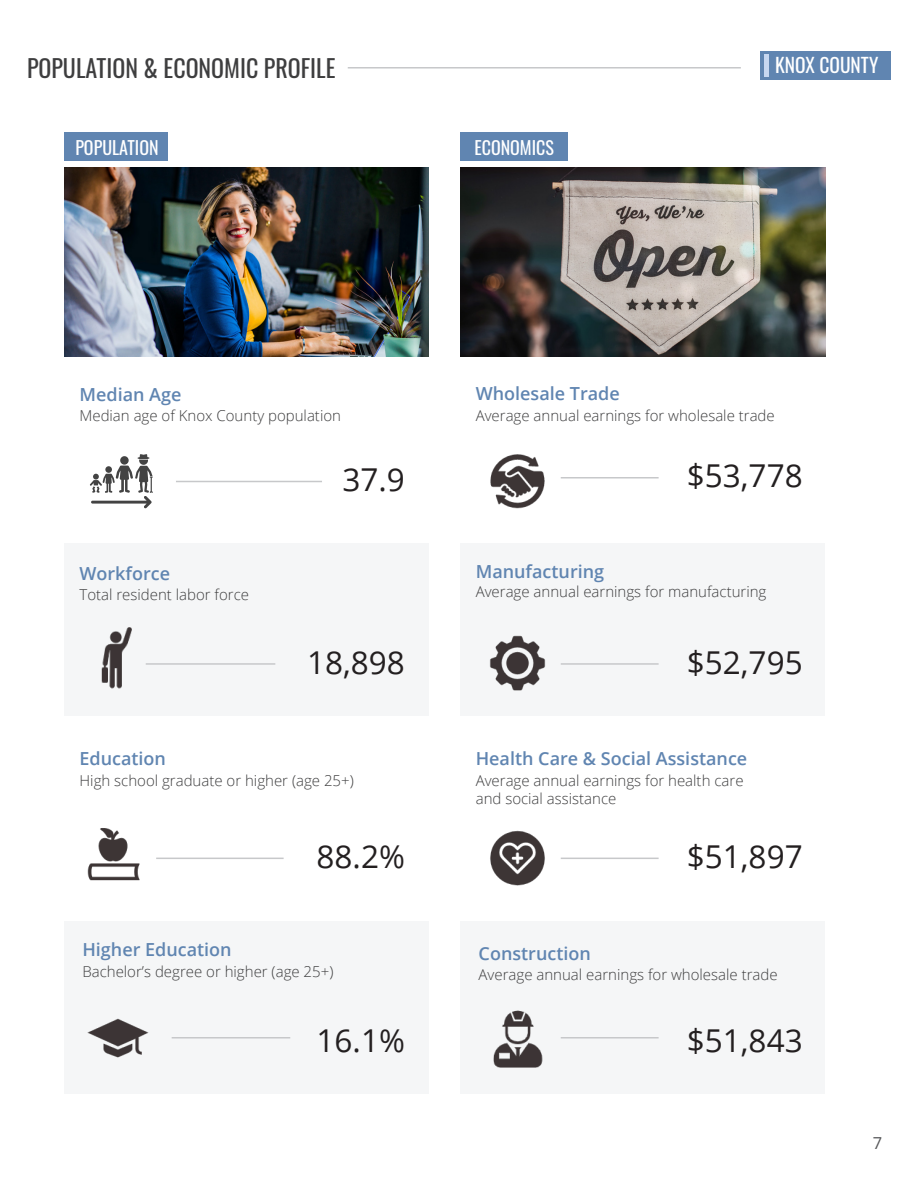
<style>
.page{position:relative;width:918px;height:1188px;background:#fff}
.page>*{position:absolute;margin:0;border:0;box-sizing:border-box;transform-origin:0 0}
.t1{font:31.5px "Open Sans";color:#231f20}
.t2{font:24px "Oswald";color:#3e3e3f}
.t3{font:19.5px "Oswald";color:#fff}
.t4{font:600 18px "Open Sans";color:#6085b1}
.t5{font:18px "Oswald";color:#fff}
.t6{font:16.5px "Open Sans";color:#57585a}
.t7{font:300 15px/18px "Open Sans";color:#3e3e3f}
</style>
<div class="page">
<div style="left:64px;top:133px;width:104px;height:28px;background:#6085b1"></div>
<div style="left:461px;top:543px;width:364px;height:173px;background:#f2f3f4"></div>
<div style="left:461px;top:921px;width:364px;height:173px;background:#f2f3f4"></div>
<div style="left:64px;top:543px;width:365px;height:173px;background:#f2f3f4"></div>
<div style="left:64px;top:921px;width:365px;height:173px;background:#f2f3f4"></div>
<div style="left:760px;top:52px;width:131px;height:28px;background:#6085b1"></div>
<div style="left:764px;top:54px;width:5px;height:23px;background:#c7d7f0"></div>
<img style="left:64px;top:167px;width:365px;height:190px">
<svg style="left:90px;top:454px;width:63px;height:54px"></svg>
<img style="left:101px;top:627px;width:31px;height:62px">
<img style="left:87px;top:828px;width:53px;height:53px">
<hr style="left:156px;top:858px;width:128px;height:1px;background:#c7c8ca">
<hr style="left:146px;top:663px;width:129px;height:2px;background:#c7c8ca">
<hr style="left:176px;top:481px;width:146px;height:1px;background:#c7c8ca">
<img style="left:87px;top:1018px;width:62px;height:40px">
<hr style="left:172px;top:1037px;width:118px;height:2px;background:#c7c8ca">
<img style="left:461px;top:167px;width:364px;height:190px">
<img style="left:490px;top:454px;width:55px;height:55px">
<div style="left:461px;top:133px;width:107px;height:28px;background:#6085b1"></div>
<img style="left:490px;top:635px;width:56px;height:56px">
<img style="left:490px;top:830px;width:55px;height:56px">
<img style="left:493px;top:1010px;width:50px;height:58px">
<hr style="left:561px;top:477px;width:98px;height:1px;background:#c7c8ca">
<hr style="left:561px;top:663px;width:98px;height:2px;background:#c7c8ca">
<hr style="left:561px;top:858px;width:98px;height:1px;background:#c7c8ca">
<hr style="left:561px;top:1037px;width:98px;height:2px;background:#c7c8ca">
<hr style="left:348px;top:67px;width:393px;height:2px;background:#c7c8ca">
<p class="t2" style="left:27px;top:47px;width:310px">POPULATION &amp; ECONOMIC PROFILE</p>
<p class="t3" style="left:775px;top:48px;width:105px">KNOX COUNTY</p>
<p class="t5" style="left:75px;top:132px;width:85px">POPULATION</p>
<p class="t5" style="left:474px;top:132px;width:81px">ECONOMICS</p>
<p class="t4" style="left:80px;top:382px;width:104px">Median Age</p>
<p class="t4" style="left:476px;top:381px;width:146px">Wholesale Trade</p>
<p class="t7" style="left:80px;top:406px;width:263px">Median age of Knox County population</p>
<p class="t7" style="left:476px;top:406px;width:301px">Average annual earnings for wholesale trade</p>
<p class="t1" style="left:343px;top:458px;width:64px">37.9</p>
<p class="t1" style="left:687px;top:454px;width:117px">$53,778</p>
<p class="t4" style="left:80px;top:562px;width:92px">Workforce</p>
<p class="t4" style="left:476px;top:559px;width:130px">Manufacturing</p>
<p class="t7" style="left:80px;top:585px;width:171px">Total resident labor force</p>
<p class="t7" style="left:476px;top:583px;width:292px">Average annual earnings for manufacturing</p>
<p class="t1" style="left:307px;top:641px;width:99px">18,898</p>
<p class="t1" style="left:687px;top:641px;width:117px">$52,795</p>
<p class="t4" style="left:80px;top:746px;width:88px">Education</p>
<p class="t4" style="left:476px;top:746px;width:273px">Health Care &amp; Social Assistance</p>
<p class="t7" style="left:80px;top:771px;width:276px">High school graduate or higher (age 25+)</p>
<p class="t7" style="left:476px;top:771px;width:269px">Average annual earnings for health care and social assistance</p>
<p class="t1" style="left:317px;top:835px;width:90px">88.2%</p>
<p class="t1" style="left:687px;top:835px;width:117px">$51,897</p>
<p class="t4" style="left:82px;top:937px;width:151px">Higher Education</p>
<p class="t7" style="left:82px;top:962px;width:253px">Bachelor’s degree or higher (age 25+)</p>
<p class="t4" style="left:479px;top:941px;width:114px">Construction</p>
<p class="t7" style="left:479px;top:965px;width:301px">Average annual earnings for wholesale trade</p>
<p class="t1" style="left:317px;top:1019px;width:90px">16.1%</p>
<p class="t1" style="left:687px;top:1019px;width:117px">$51,843</p>
<p class="t6" style="left:873px;top:1132px;width:11px">7</p>
</div>
